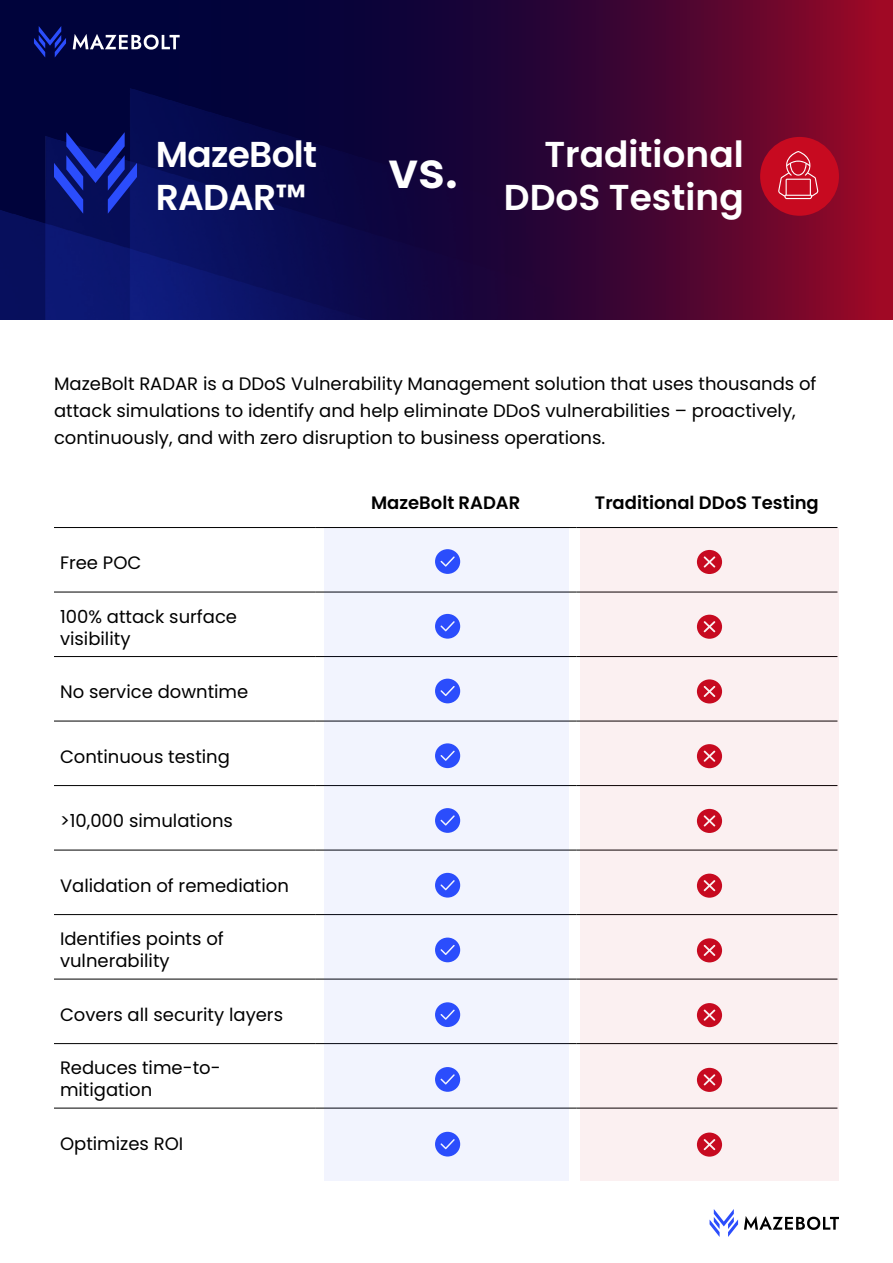
<style>
.page{position:relative;width:893px;height:1263px;background:#fff}
.page>*{position:absolute;margin:0;border:0;box-sizing:border-box;transform-origin:0 0}
.t1{font:600 49.5px "Poppins";color:#fff}
.t2{font:600 36px "Poppins";color:#fff}
.t3{font:600 36px/43.2px "Poppins";letter-spacing:-.02em;color:#fff}
.t4{font:18px/27px "Poppins";color:#000}
.t5{font:600 18px "Poppins";color:#000}
</style>
<div class="page">
<svg style="left:793px;top:0;width:100px;height:319px"></svg>
<img style="left:0;top:0;width:793px;height:319px">
<svg style="left:710px;top:1209px;width:28px;height:28px"></svg>
<svg style="left:744px;top:1216px;width:95px;height:14px"></svg>
<svg style="left:34px;top:26px;width:32px;height:32px"></svg>
<svg style="left:73px;top:34px;width:107px;height:16px"></svg>
<svg style="left:54px;top:132px;width:83px;height:82px"></svg>
<div style="left:760px;top:137px;width:79px;height:79px;background:#c70a20;border-radius:50%"></div>
<svg style="left:778px;top:151px;width:40px;height:48px"></svg>
<hr style="left:54px;top:527px;width:261px;height:1px;background:#000">
<hr style="left:315px;top:527px;width:261px;height:1px;background:#000">
<hr style="left:576px;top:527px;width:261px;height:1px;background:#000">
<hr style="left:54px;top:592px;width:261px;height:1px;background:#000">
<hr style="left:315px;top:592px;width:261px;height:1px;background:#000">
<hr style="left:576px;top:592px;width:261px;height:1px;background:#000">
<hr style="left:54px;top:656px;width:261px;height:1px;background:#000">
<hr style="left:315px;top:656px;width:261px;height:1px;background:#000">
<hr style="left:576px;top:656px;width:261px;height:1px;background:#000">
<hr style="left:54px;top:721px;width:261px;height:1px;background:#000">
<hr style="left:315px;top:721px;width:261px;height:1px;background:#000">
<hr style="left:576px;top:721px;width:261px;height:1px;background:#000">
<hr style="left:54px;top:785px;width:261px;height:1px;background:#000">
<hr style="left:315px;top:785px;width:261px;height:1px;background:#000">
<hr style="left:576px;top:785px;width:261px;height:1px;background:#000">
<hr style="left:54px;top:850px;width:261px;height:1px;background:#000">
<hr style="left:315px;top:850px;width:261px;height:1px;background:#000">
<hr style="left:576px;top:850px;width:261px;height:1px;background:#000">
<hr style="left:54px;top:914px;width:261px;height:1px;background:#000">
<hr style="left:315px;top:914px;width:261px;height:1px;background:#000">
<hr style="left:576px;top:914px;width:261px;height:1px;background:#000">
<hr style="left:54px;top:979px;width:261px;height:1px;background:#000">
<hr style="left:315px;top:979px;width:261px;height:1px;background:#000">
<hr style="left:576px;top:979px;width:261px;height:1px;background:#000">
<hr style="left:54px;top:1043px;width:261px;height:1px;background:#000">
<hr style="left:315px;top:1043px;width:261px;height:1px;background:#000">
<hr style="left:576px;top:1043px;width:261px;height:1px;background:#000">
<hr style="left:54px;top:1108px;width:261px;height:1px;background:#000">
<hr style="left:315px;top:1108px;width:261px;height:1px;background:#000">
<hr style="left:576px;top:1108px;width:261px;height:1px;background:#000">
<div style="left:324px;top:528px;width:245px;height:652px;background:#f2f4fe"></div>
<div style="left:580px;top:528px;width:259px;height:652px;background:#fbf0f1"></div>
<svg style="left:697px;top:550px;width:25px;height:24px"></svg>
<svg style="left:697px;top:809px;width:25px;height:24px"></svg>
<svg style="left:697px;top:679px;width:25px;height:24px"></svg>
<svg style="left:697px;top:938px;width:25px;height:24px"></svg>
<svg style="left:697px;top:1068px;width:25px;height:24px"></svg>
<svg style="left:697px;top:615px;width:25px;height:24px"></svg>
<svg style="left:697px;top:874px;width:25px;height:24px"></svg>
<svg style="left:697px;top:744px;width:25px;height:24px"></svg>
<svg style="left:697px;top:1003px;width:25px;height:24px"></svg>
<svg style="left:697px;top:1132px;width:25px;height:25px"></svg>
<svg style="left:435px;top:549px;width:25px;height:25px"></svg>
<svg style="left:435px;top:808px;width:25px;height:25px"></svg>
<svg style="left:435px;top:679px;width:25px;height:24px"></svg>
<svg style="left:435px;top:937px;width:25px;height:25px"></svg>
<svg style="left:435px;top:1067px;width:25px;height:25px"></svg>
<svg style="left:435px;top:614px;width:25px;height:25px"></svg>
<svg style="left:435px;top:873px;width:25px;height:24px"></svg>
<svg style="left:435px;top:743px;width:25px;height:25px"></svg>
<svg style="left:435px;top:1002px;width:25px;height:25px"></svg>
<svg style="left:435px;top:1132px;width:25px;height:24px"></svg>
<h2 class="t3" style="left:156px;top:133px;width:163px">MazeBolt<br>RADARTM</h2>
<h2 class="t2" style="left:544px;top:133px;width:201px">Traditional</h2>
<h1 class="t1" style="left:388px;top:142px;width:71px">vs.</h1>
<h2 class="t2" style="left:504px;top:176px;width:241px">DDoS Testing</h2>
<p class="t4" style="left:54px;top:371px;width:764px">MazeBolt RADAR is a DDoS Vulnerability Management solution that uses thousands of attack simulations to identify and help eliminate DDoS vulnerabilities – proactively, continuously, and with zero disruption to business operations.</p>
<p class="t4" style="left:60px;top:549px;width:83px">Free POC</p>
<p class="t4" style="left:60px;top:606px;width:179px;line-height:21.6px">100% attack surface visibility</p>
<p class="t4" style="left:60px;top:678px;width:190px">No service downtime</p>
<p class="t4" style="left:60px;top:743px;width:171px">Continuous testing</p>
<p class="t4" style="left:60px;top:807px;width:174px">&gt;10,000 simulations</p>
<p class="t4" style="left:60px;top:872px;width:230px">Validation of remediation</p>
<p class="t4" style="left:60px;top:928px;width:165px;line-height:21.6px">Identifies points of vulnerability</p>
<p class="t4" style="left:60px;top:1001px;width:225px">Covers all security layers</p>
<p class="t4" style="left:60px;top:1055px;width:162px">Reduces time-to-</p>
<p class="t4" style="left:60px;top:1076px;width:94px">mitigation</p>
<p class="t4" style="left:60px;top:1130px;width:125px">Optimizes ROI</p>
<p class="t5" style="left:371px;top:492px;width:151px">MazeBolt RADAR</p>
<p class="t5" style="left:595px;top:492px;width:225px">Traditional DDoS Testing</p>
</div>
